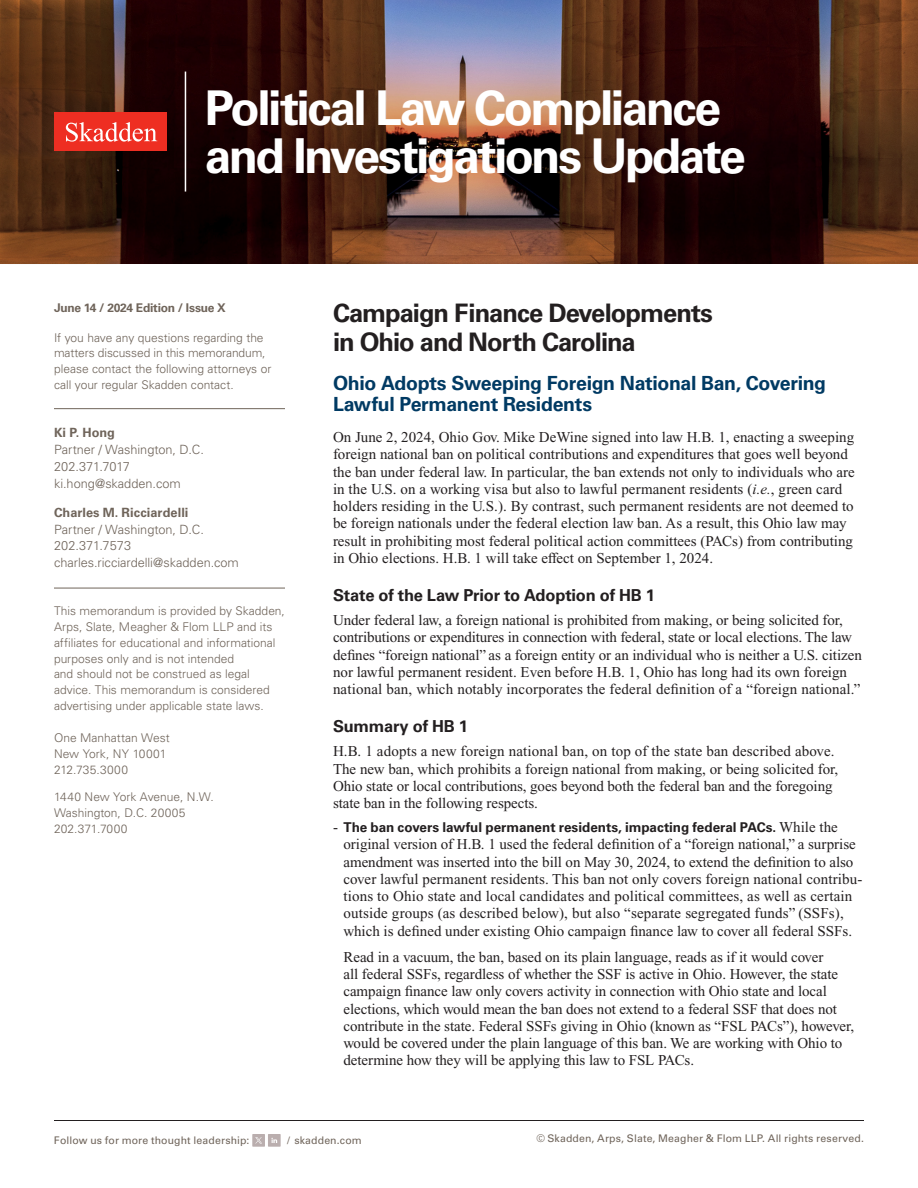
<style>
.page{position:relative;width:918px;height:1188px;background:#fff}
.page>*{position:absolute;margin:0;border:0;box-sizing:border-box;transform-origin:0 0}
.Title_Practice_Specific_Two_Lines{font:700 48px/48px "Univers LT Std";letter-spacing:-.055em;color:#fff}
.t1{font:700 25.5px/28.5px "Univers LT Std";letter-spacing:-.04em;color:#231f20}
.Article_Title__H2{font:700 19.5px/21px "Univers LT Std";letter-spacing:-.015em;color:#003a63}
.Second_Level_Heading__H4{font:700 16.5px "Univers LT Std";letter-spacing:-.015em;color:#231f20}
.Main_Body{font:15px/17.2px "Times New Roman PS Std";color:#231f20}
.t2{font:700 13.5px "Univers LT Std";letter-spacing:-.005em;color:#231f20}
.Contacts_Info{font:300 12.75px "Univers LT Std";color:#6f645a}
.Contacts_Name{font:700 12.75px "Univers LT Std";letter-spacing:.005em;color:#6f645a}
.Sidebar_body_rule_above{font:300 12px/15.8px "Univers LT Std";color:#6f645a}
.Sidebar_body_rule_below{font:300 12px/15.8px "Univers LT Std";letter-spacing:-.005em;color:#6f645a}
.Firm_Address{font:300 12px/15.8px "Univers LT Std";color:#6f645a}
.Date{font:700 12px "Univers LT Std";letter-spacing:-.02em;color:#6f645a}
.Folio{font:10.5px "Univers LT Std";letter-spacing:.01em;color:#6f645a}
.s1{font-style:italic}
.s2{font-family:"Times New Roman PS Std";font-weight:400;font-size:15px}
</style>
<div class="page">
<hr style="left:54px;top:1120px;width:810px;height:1px;background:#231f20">
<div style="left:252px;top:1134px;width:13px;height:13px;background:#baaeae"></div>
<svg style="left:255px;top:1137px;width:7px;height:7px"></svg>
<div style="left:268px;top:1134px;width:13px;height:13px;background:#baaeae"></div>
<svg style="left:271px;top:1138px;width:6px;height:5px"></svg>
<hr style="left:54px;top:408px;width:231px;height:1px;background:#6f645a">
<hr style="left:54px;top:588px;width:231px;height:1px;background:#6f645a">
<svg style="left:0;top:0;width:918px;height:264px;background:#482920"></svg>
<hr style="left:185px;top:72px;width:1px;height:120px;background:#fff">
<div style="left:54px;top:112px;width:112px;height:39px;background:#ee2e22"></div>
<svg style="left:66px;top:122px;width:91px;height:20px"></svg>
<h1 class="Title_Practice_Specific_Two_Lines" style="left:205px;top:84px;width:543px">Political Law Compliance and Investigations Update</h1>
<p class="Date" style="left:54px;top:301px;width:173px">June 14 / 2024 Edition / Issue X</p>
<p class="Sidebar_body_rule_below" style="left:54px;top:329px;width:219px">If you have any questions regarding the matters discussed in this memorandum, please contact the following attorneys or call your regular Skadden contact.</p>
<p class="Contacts_Name" style="left:54px;top:425px;width:63px">Ki P. Hong</p>
<p class="Contacts_Info" style="left:54px;top:442px;width:151px">Partner / Washington, D.C.</p>
<p class="Contacts_Info" style="left:54px;top:459px;width:77px">202.371.7017</p>
<p class="Contacts_Info" style="left:54px;top:476px;width:128px">ki.hong@skadden.com</p>
<p class="Contacts_Name" style="left:54px;top:505px;width:136px">Charles M. Ricciardelli</p>
<p class="Contacts_Info" style="left:54px;top:521px;width:151px">Partner / Washington, D.C.</p>
<p class="Contacts_Info" style="left:54px;top:538px;width:79px">202.371.7573</p>
<p class="Contacts_Info" style="left:54px;top:555px;width:186px">charles.ricciardelli@skadden.com</p>
<p class="Sidebar_body_rule_above" style="left:54px;top:603px;width:232px">This memorandum is provided by Skadden, Arps, Slate, Meagher &amp; Flom LLP and its affiliates for educational and informational purposes only and is not intended<br>and should not be construed as legal advice. This memorandum is considered advertising under applicable state laws.</p>
<p class="Firm_Address" style="left:54px;top:730px;width:117px">One Manhattan West<br>New York, NY 10001<br>212.735.3000</p>
<p class="Firm_Address" style="left:54px;top:789px;width:161px">1440 New York Avenue, N.W.<br>Washington, D.C. 20005<br>202.371.7000</p>
<h1 class="t1" style="left:333px;top:299px;width:382px">Campaign Finance Developments in Ohio and North Carolina</h1>
<h2 class="Article_Title__H2" style="left:333px;top:373px;width:495px">Ohio Adopts Sweeping Foreign National Ban, Covering<br>Lawful Permanent Residents</h2>
<p class="Main_Body" style="left:333px;top:428px;width:523px">On June 2, 2024, Ohio Gov. Mike DeWine signed into law H.B. 1, enacting a sweeping foreign national ban on political contributions and expenditures that goes well beyond the ban under federal law. In particular, the ban extends not only to individuals who are in the U.S. on a working visa but also to lawful permanent residents (<span class="s1">i.e.</span>, green card holders residing in the U.S.). By contrast, such permanent residents are not deemed to be foreign nationals under the federal election law ban. As a result, this Ohio law may result in prohibiting most federal political action committees (PACs) from contributing in Ohio elections. H.B. 1 will take effect on September 1, 2024.</p>
<h3 class="Second_Level_Heading__H4" style="left:333px;top:586px;width:323px">State of the Law Prior to Adoption of HB 1</h3>
<p class="Main_Body" style="left:333px;top:611px;width:530px">Under federal law, a foreign national is prohibited from making, or being solicited for, contributions or expenditures in connection with federal, state or local elections. The law defines “foreign national” as a foreign entity or an individual who is neither a U.S. citizen nor lawful permanent resident. Even before H.B. 1, Ohio has long had its own foreign national ban, which notably incorporates the federal definition of a “foreign national.”</p>
<h4 class="Second_Level_Heading__H4" style="left:333px;top:717px;width:136px">Summary of HB 1</h4>
<p class="Main_Body" style="left:333px;top:743px;width:507px">H.B. 1 adopts a new foreign national ban, on top of the state ban described above.<br>The new ban, which prohibits a foreign national from making, or being solicited for, Ohio state or local contributions, goes beyond both the federal ban and the foregoing state ban in the following respects.</p>
<p class="t2" style="left:333px;top:819px;width:506px"><span class="s2">-</span> The ban covers lawful permanent residents, impacting federal PACs. <span class="s2">While the</span></p>
<p class="Main_Body" style="left:343px;top:836px;width:520px">original version of H.B. 1 used the federal definition of a “foreign national,” a surprise amendment was inserted into the bill on May 30, 2024, to extend the definition to also cover lawful permanent residents. This ban not only covers foreign national contribu&shy;tions to Ohio state and local candidates and political committees, as well as certain outside groups (as described below), but also “separate segregated funds” (SSFs), which is defined under existing Ohio campaign finance law to cover all federal SSFs.</p>
<p class="Main_Body" style="left:343px;top:948px;width:512px">Read in a vacuum, the ban, based on its plain language, reads as if it would cover<br>all federal SSFs, regardless of whether the SSF is active in Ohio. However, the state campaign finance law only covers activity in connection with Ohio state and local elections, which would mean the ban does not extend to a federal SSF that does not contribute in the state. Federal SSFs giving in Ohio (known as “FSL PACs”), however, would be covered under the plain language of this ban. We are working with Ohio to determine how they will be applying this law to FSL PACs.</p>
<p class="Folio" style="left:54px;top:1134px;width:197px">Follow us for more thought leadership:</p>
<p class="Folio" style="left:536px;top:1132px;width:329px">© Skadden, Arps, Slate, Meagher &amp; Flom LLP. All rights reserved.</p>
<p class="Folio" style="left:287px;top:1134px;width:76px">/ skadden.com</p>
</div>
